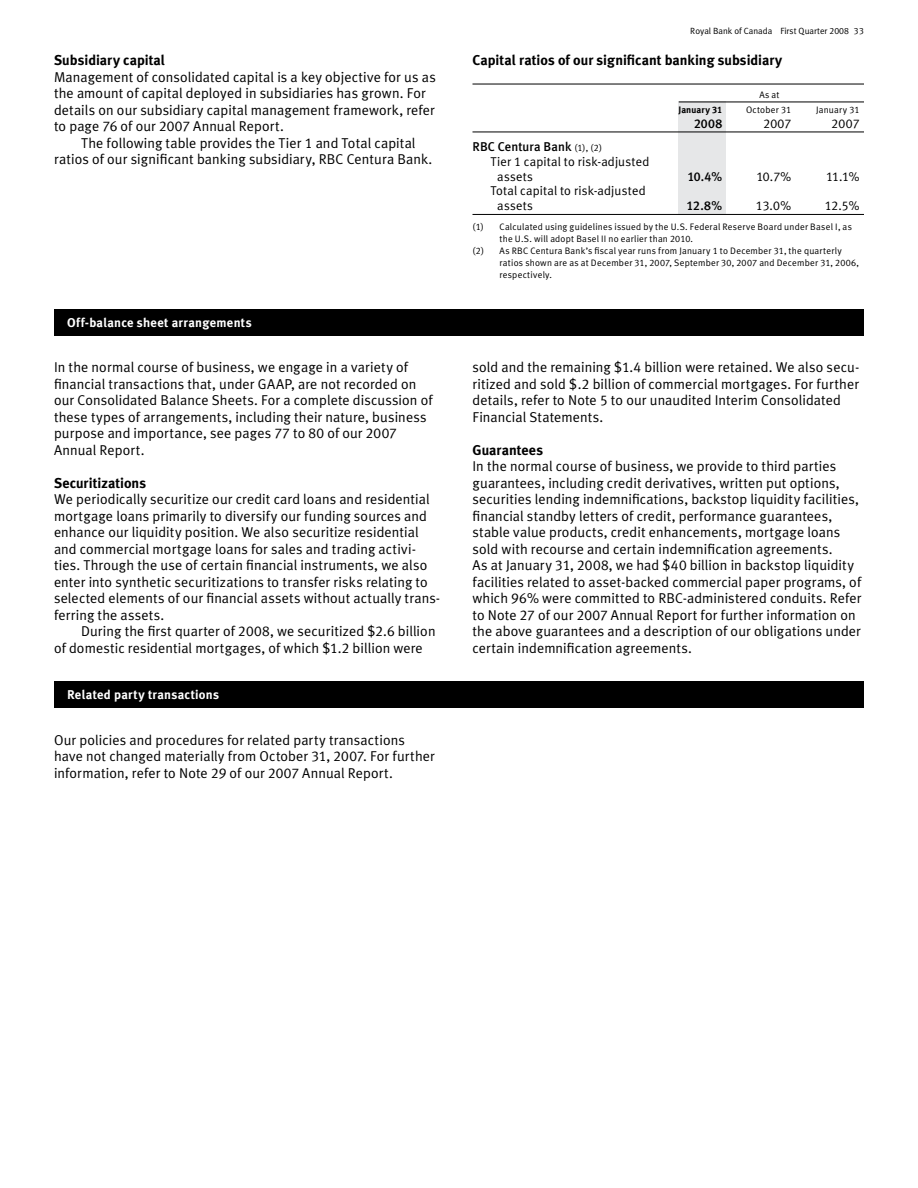
<style>
.page{position:relative;width:918px;height:1188px;background:#fff}
.page>*{position:absolute;margin:0;border:0;box-sizing:border-box;transform-origin:0 0}
.t1{font:14.25px/16.5px "RBC Meta Set Normal";letter-spacing:.005em;color:#000}
.t2{font:700 14.25px "RBC Meta Set";color:#000}
.t3{font:12.75px/15px "RBC Meta Set Normal";letter-spacing:.01em;color:#000}
.t4{font:700 12.75px "RBC Meta Set";letter-spacing:.02em;color:#fff}
.t5{font:500 12.75px "RBC Meta Set";letter-spacing:.005em;color:#000}
.t6{font:9.3px "RBC Meta Set Normal";letter-spacing:.02em;color:#000}
.t7{font:700 9.3px "RBC Meta Set";letter-spacing:.01em;color:#000}
.t8{font:9px "RBC Meta Set Normal";color:#000}
.s1{font-family:"RBC Meta Set Normal";font-weight:400;font-size:9.3px}
</style>
<div class="page">
<div style="left:678px;top:102px;width:48px;height:112px;background:#e6e7e8"></div>
<hr style="left:472px;top:84px;width:392px;height:1px;background:#000">
<hr style="left:679px;top:102px;width:185px;height:1px;background:#000">
<hr style="left:472px;top:132px;width:392px;height:1px;background:#000">
<hr style="left:472px;top:214px;width:392px;height:1px;background:#000">
<div style="left:54px;top:309px;width:810px;height:27px;background:#000"></div>
<div style="left:54px;top:681px;width:810px;height:27px;background:#000"></div>
<p class="t2" style="left:54px;top:52px;width:113px">Subsidiary capital</p>
<p class="t1" style="left:54px;top:68px;width:383px">Management of consolidated capital is a key objective for us as the amount of capital deployed in subsidiaries has grown. For details on our subsidiary capital management framework, refer to page 76 of our 2007 Annual Report.</p>
<p class="t1" style="left:54px;top:134px;width:380px;text-indent:27px">The following table provides the Tier 1 and Total capital ratios of our significant banking subsidiary, RBC Centura Bank.</p>
<p class="t4" style="left:67px;top:316px;width:186px">Off-balance sheet arrangements</p>
<p class="t1" style="left:54px;top:359px;width:380px">In the normal course of business, we engage in a variety of financial transactions that, under GAAP, are not recorded on our Consolidated Balance Sheets. For a complete discussion of these types of arrangements, including their nature, business purpose and importance, see pages 77 to 80 of our 2007<br>Annual Report.</p>
<p class="t2" style="left:54px;top:475px;width:94px">Securitizations</p>
<p class="t1" style="left:54px;top:491px;width:388px">We periodically securitize our credit card loans and residential mortgage loans primarily to diversify our funding sources and enhance our liquidity position. We also securitize residential and commercial mortgage loans for sales and trading activi&shy;ties. Through the use of certain financial instruments, we also enter into synthetic securitizations to transfer risks relating to selected elements of our financial assets without actually trans&shy;ferring the assets.</p>
<p class="t1" style="left:54px;top:623px;width:383px;text-indent:27px">During the first quarter of 2008, we securitized $2.6 billion of domestic residential mortgages, of which $1.2 billion were</p>
<p class="t4" style="left:67px;top:688px;width:154px">Related party transactions</p>
<p class="t1" style="left:54px;top:731px;width:382px">Our policies and procedures for related party transactions have not changed materially from October 31, 2007. For further information, refer to Note 29 of our 2007 Annual Report.</p>
<p class="t8" style="left:690px;top:26px;width:175px">Royal Bank of Canada First Quarter 2008 33</p>
<p class="t2" style="left:472px;top:52px;width:311px">Capital ratios of our significant banking subsidiary</p>
<p class="t6" style="left:759px;top:89px;width:22px">As at</p>
<p class="t7" style="left:678px;top:104px;width:45px">January 31</p>
<p class="t6" style="left:746px;top:104px;width:47px">October 31</p>
<p class="t6" style="left:816px;top:104px;width:45px">January 31</p>
<p class="t5" style="left:694px;top:116px;width:30px">2008</p>
<p class="t3" style="left:763px;top:116px;width:29px">2007</p>
<p class="t3" style="left:832px;top:116px;width:29px">2007</p>
<p class="t5" style="left:472px;top:139px;width:131px">RBC Centura Bank <span class="s1">(1), (2)</span></p>
<p class="t3" style="left:497px;top:153px;width:154px;text-indent:-7px">Tier 1 capital to risk-adjusted assets</p>
<p class="t5" style="left:687px;top:169px;width:36px">10.4%</p>
<p class="t3" style="left:756px;top:168px;width:36px">10.7%</p>
<p class="t3" style="left:826px;top:168px;width:35px">11.1%</p>
<p class="t3" style="left:497px;top:183px;width:150px;text-indent:-7px">Total capital to risk-adjusted assets</p>
<p class="t5" style="left:687px;top:199px;width:37px">12.8%</p>
<p class="t3" style="left:756px;top:198px;width:37px">13.0%</p>
<p class="t3" style="left:825px;top:198px;width:36px">12.5%</p>
<p class="t6" style="left:472px;top:221px;width:381px">(1) Calculated using guidelines issued by the U.S. Federal Reserve Board under Basel I, as</p>
<p class="t6" style="left:500px;top:233px;width:195px">the U.S. will adopt Basel II no earlier than 2010.</p>
<p class="t6" style="left:472px;top:245px;width:371px">(2) As RBC Centura Bank’s fiscal year runs from January 1 to December 31, the quarterly</p>
<p class="t6" style="left:500px;top:257px;width:361px">ratios shown are as at December 31, 2007, September 30, 2007 and December 31, 2006,</p>
<p class="t6" style="left:500px;top:269px;width:54px">respectively.</p>
<p class="t1" style="left:472px;top:359px;width:388px">sold and the remaining $1.4 billion were retained. We also secu&shy;ritized and sold $.2 billion of commercial mortgages. For further details, refer to Note 5 to our unaudited Interim Consolidated Financial Statements.</p>
<p class="t2" style="left:472px;top:442px;width:72px">Guarantees</p>
<p class="t1" style="left:472px;top:458px;width:390px">In the normal course of business, we provide to third parties guarantees, including credit derivatives, written put options, securities lending indemnifications, backstop liquidity facilities, financial standby letters of credit, performance guarantees, stable value products, credit enhancements, mortgage loans sold with recourse and certain indemnification agreements.<br>As at January 31, 2008, we had $40 billion in backstop liquidity facilities related to asset-backed commercial paper programs, of which 96% were committed to RBC-administered conduits. Refer to Note 27 of our 2007 Annual Report for further information on the above guarantees and a description of our obligations under certain indemnification agreements.</p>
</div>
